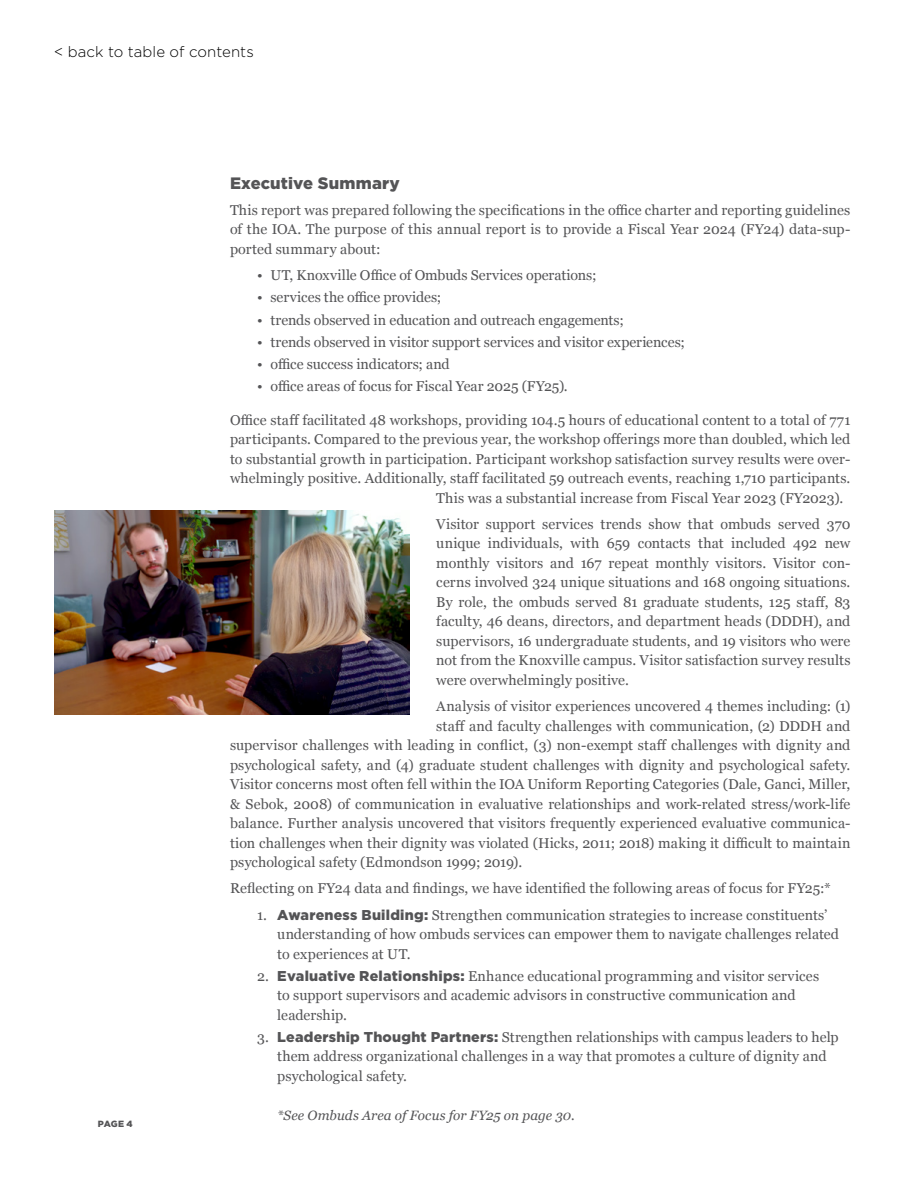
<style>
.page{position:relative;width:918px;height:1188px;background:#fff}
.page>*{position:absolute;margin:0;border:0;box-sizing:border-box;transform-origin:0 0}
.t1{font:900 16.5px "Gotham";letter-spacing:.015em;color:#545456}
.t2{font:300 15px "Gotham";letter-spacing:.005em;color:#000}
.t3{font:14.25px/19.5px "Georgia";letter-spacing:.005em;color:#545456}
.t4{font:italic 13.5px "Georgia";letter-spacing:.005em;color:#545456}
.t5{font:900 9px "Gotham";color:#545456}
.s1{font-family:"Gotham";font-weight:900}
</style>
<div class="page">
<img style="left:54px;top:510px;width:355px;height:204px">
<p class="t2" style="left:54px;top:43px;width:201px">&lt; back to table of contents</p>
<p class="t5" style="left:98px;top:1117px;width:37px">PAGE 4</p>
<p class="t1" style="left:230px;top:171px;width:171px">Executive Summary</p>
<p class="t3" style="left:230px;top:200px;width:622px;text-align:justify">This report was prepared following the specifications in the office charter and reporting guidelines of the IOA. The purpose of this annual report is to provide a Fiscal Year 2024 (FY24) data-sup&shy;ported summary about:</p>
<p class="t3" style="left:257px;top:265px;width:341px">• UT, Knoxville Office of Ombuds Services operations;</p>
<p class="t3" style="left:257px;top:287px;width:186px">• services the office provides;</p>
<p class="t3" style="left:257px;top:309px;width:368px">• trends observed in education and outreach engagements;</p>
<p class="t3" style="left:257px;top:332px;width:429px">• trends observed in visitor support services and visitor experiences;</p>
<p class="t3" style="left:257px;top:354px;width:194px">• office success indicators; and</p>
<p class="t3" style="left:257px;top:376px;width:312px">• office areas of focus for Fiscal Year 2025 (FY25).</p>
<p class="t3" style="left:230px;top:409px;width:622px">Office staff facilitated 48 workshops, providing 104.5 hours of educational content to a total of 771</p>
<p class="t3" style="left:230px;top:429px;width:622px">participants. Compared to the previous year, the workshop offerings more than doubled, which led</p>
<p class="t3" style="left:230px;top:448px;width:622px">to substantial growth in participation. Participant workshop satisfaction survey results were over-</p>
<p class="t3" style="left:230px;top:468px;width:622px">whelmingly positive. Additionally, staff facilitated 59 outreach events, reaching 1,710 participants.</p>
<p class="t3" style="left:436px;top:487px;width:409px">This was a substantial increase from Fiscal Year 2023 (FY2023).</p>
<p class="t3" style="left:436px;top:514px;width:416px;text-align:justify">Visitor support services trends show that ombuds served 370 unique individuals, with 659 contacts that included 492 new monthly visitors and 167 repeat monthly visitors. Visitor con&shy;cerns involved 324 unique situations and 168 ongoing situations.<br>By role, the ombuds served 81 graduate students, 125 staff, 83 faculty, 46 deans, directors, and department heads (DDDH), and supervisors, 16 undergraduate students, and 19 visitors who were not from the Knoxville campus. Visitor satisfaction survey results were overwhelmingly positive.</p>
<p class="t3" style="left:436px;top:696px;width:416px">Analysis of visitor experiences uncovered 4 themes including: (1)</p>
<p class="t3" style="left:436px;top:715px;width:416px">staff and faculty challenges with communication, (2) DDDH and</p>
<p class="t3" style="left:230px;top:735px;width:622px">supervisor challenges with leading in conflict, (3) non-exempt staff challenges with dignity and</p>
<p class="t3" style="left:230px;top:754px;width:622px">psychological safety, and (4) graduate student challenges with dignity and psychological safety.</p>
<p class="t3" style="left:230px;top:774px;width:622px">Visitor concerns most often fell within the IOA Uniform Reporting Categories (Dale, Ganci, Miller,</p>
<p class="t3" style="left:230px;top:793px;width:622px">&amp; Sebok, 2008) of communication in evaluative relationships and work-related stress/work-life</p>
<p class="t3" style="left:230px;top:813px;width:622px">balance. Further analysis uncovered that visitors frequently experienced evaluative communica-</p>
<p class="t3" style="left:230px;top:832px;width:622px">tion challenges when their dignity was violated (Hicks, 2011; 2018) making it difficult to maintain</p>
<p class="t3" style="left:230px;top:852px;width:294px">psychological safety (Edmondson 1999; 2019).</p>
<p class="t3" style="left:230px;top:878px;width:602px">Reflecting on FY24 data and findings, we have identified the following areas of focus for FY25:*</p>
<p class="t3" style="left:277px;top:904px;width:563px;text-indent:-20px">1. <span class="s1">Awareness Building:</span> Strengthen communication strategies to increase constituents’ understanding of how ombuds services can empower them to navigate challenges related to experiences at UT.</p>
<p class="t3" style="left:277px;top:965px;width:543px;text-indent:-20px">2. <span class="s1">Evaluative Relationships:</span> Enhance educational programming and visitor services to support supervisors and academic advisors in constructive communication and leadership.</p>
<p class="t3" style="left:277px;top:1027px;width:563px;text-indent:-20px">3. <span class="s1">Leadership Thought Partners:</span> Strengthen relationships with campus leaders to help them address organizational challenges in a way that promotes a culture of dignity and psychological safety.</p>
<p class="t4" style="left:277px;top:1106px;width:299px">*See Ombuds Area of Focus for FY25 on page 30.</p>
</div>
